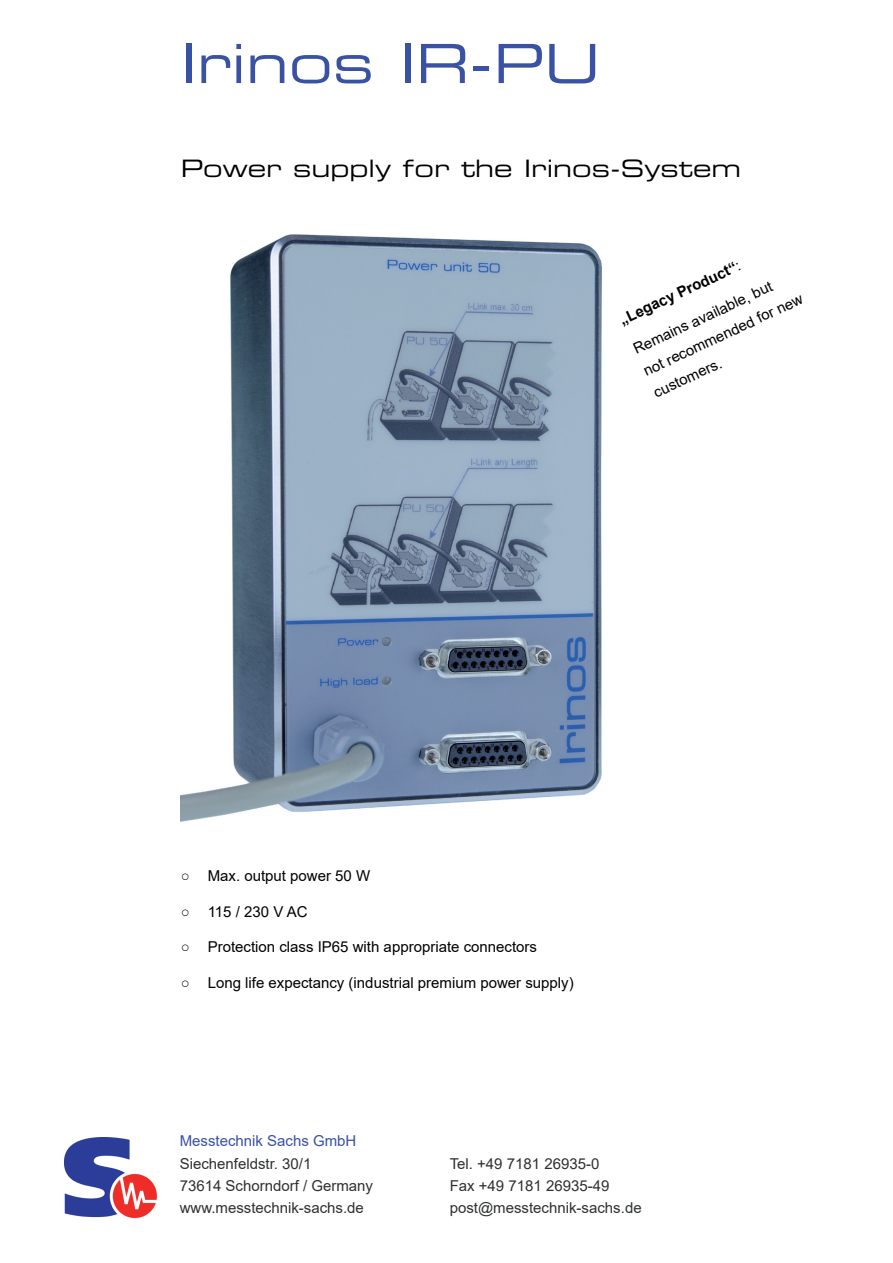
<style>
.page{position:relative;width:893px;height:1263px;background:#fff}
.page>*{position:absolute;margin:0;border:0;box-sizing:border-box;transform-origin:0 0}
.t1{font:54px "Eurostile LT Std Ex 2";color:#3952a3}
.t2{font:24px "Eurostile LT Std Ex 2";color:#000}
.t3{font:15px/32.5px "Arial";color:#000}
.t4{font:15px "Arial";color:#2e3031}
.t5{font:15px "Arial";color:#3952a3}
.s1{font-weight:700}
</style>
<div class="page">
<img style="left:65px;top:1137px;width:93px;height:82px">
<img style="left:181px;top:234px;width:421px;height:588px">
<h1 class="t1" style="left:181px;top:27px;width:421px">Irinos IR-PU</h1>
<h2 class="t2" style="left:181px;top:152px;width:562px">Power supply for the Irinos-System</h2>
<p class="t3" style="left:613px;top:305px;width:153px;rotate:-25deg"><span class="s1">„Legacy Product“</span>:<br>Remains available, but</p>
<p class="t3" style="left:639px;top:360px;width:176px;line-height:24px;rotate:-25deg">not recommended for new customers.</p>
<p class="t3" style="left:181px;top:860px;width:191px">○ Max. output power 50 W</p>
<p class="t3" style="left:181px;top:895px;width:128px">○ 115 / 230 V AC</p>
<p class="t3" style="left:181px;top:931px;width:358px">○ Protection class IP65 with appropriate connectors</p>
<p class="t3" style="left:181px;top:966px;width:394px">○ Long life expectancy (industrial premium power supply)</p>
<p class="t5" style="left:180px;top:1131px;width:178px">Messtechnik Sachs GmbH</p>
<p class="t4" style="left:180px;top:1153px;width:133px">Siechenfeldstr. 30/1</p>
<p class="t4" style="left:450px;top:1153px;width:151px">Tel. +49 7181 26935-0</p>
<p class="t4" style="left:180px;top:1175px;width:195px">73614 Schorndorf / Germany</p>
<p class="t4" style="left:450px;top:1175px;width:161px">Fax +49 7181 26935-49</p>
<p class="t4" style="left:180px;top:1197px;width:186px">www.messtechnik-sachs.de</p>
<p class="t4" style="left:450px;top:1197px;width:193px">post@messtechnik-sachs.de</p>
</div>
